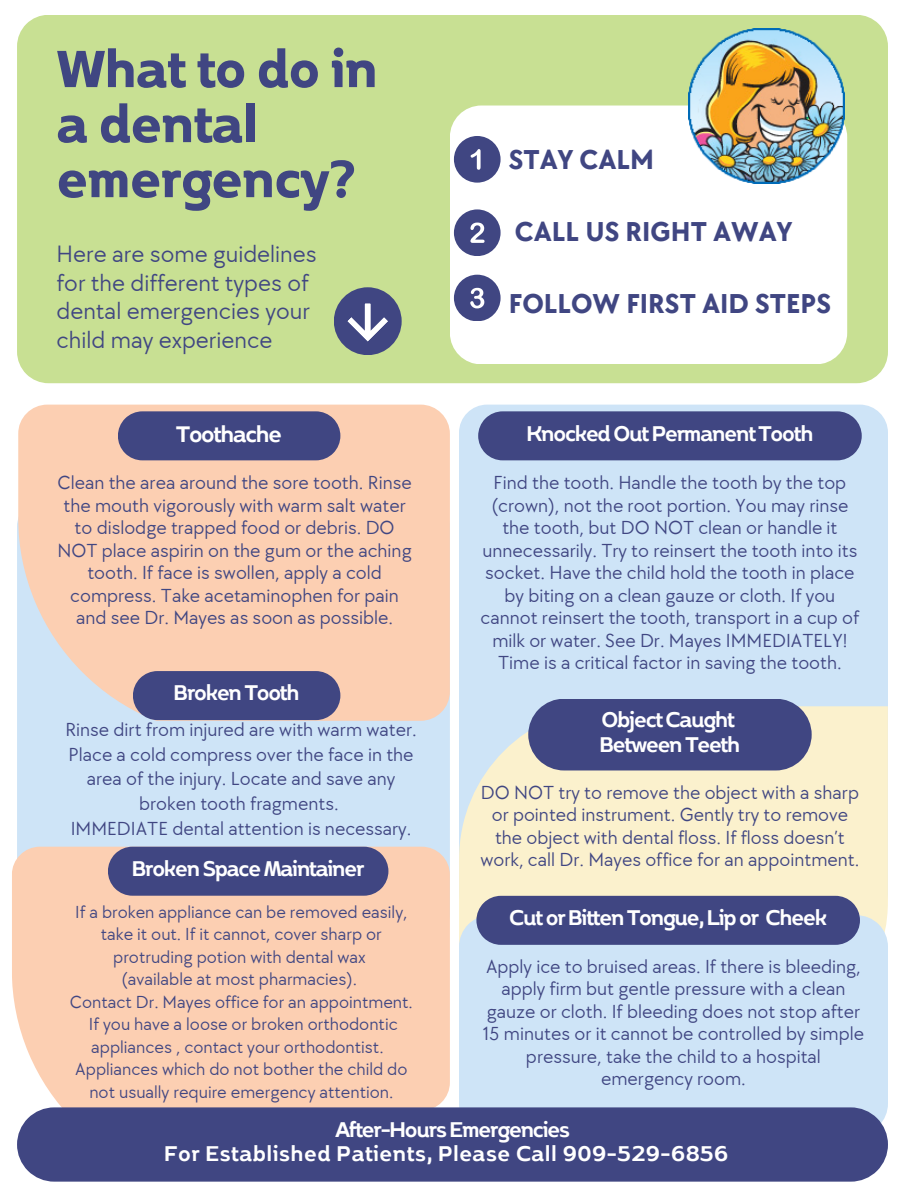
<style>
.page{position:relative;width:918px;height:1188px;background:#fff}
.page>*{position:absolute;margin:0;border:0;box-sizing:border-box;transform-origin:0 0}
.t1{font:700 62.1px/55.1px "Boriboon";letter-spacing:-.015em;color:#404682}
.t2{font:700 28.2px "TT Chocolates";color:#404682}
.t3{font:600 26.85px "Boriboon";letter-spacing:-.045em;color:#fff}
.t4{font:600 25.35px "Boriboon";letter-spacing:-.045em;color:#fff}
.t5{font:600 25.35px/24.8px "Boriboon";letter-spacing:.02em;color:#fff;text-align:center}
.t6{font:24.45px/28.8px "TT Chocolates";color:#404682}
.t7{font:19.5px/22.5px "TT Chocolates";color:#404682;text-align:center}
.t8{font:18px/22.5px "TT Chocolates";color:#404682;text-align:center}
</style>
<div class="page">
<div style="left:17px;top:15px;width:871px;height:368px;background:#c8e093"></div>
<div style="left:450px;top:106px;width:397px;height:258px;background:#fff;border-radius:31px"></div>
<div style="left:459px;top:405px;width:429px;height:515px;background:#cee4f7;border-radius:28px"></div>
<svg style="left:459px;top:706px;width:429px;height:209px;background:#f7efcf"></svg>
<div style="left:17px;top:520px;width:433px;height:425px;background:#cee4f7"></div>
<svg style="left:18px;top:405px;width:432px;height:316px;background:#f8d0b6"></svg>
<div style="left:459px;top:915px;width:429px;height:192px;background:#cee4f7"></div>
<div style="left:476px;top:896px;width:384px;height:49px;background:#404682"></div>
<div style="left:334px;top:287px;width:68px;height:68px;background:#404682;border-radius:50%"></div>
<svg style="left:347px;top:303px;width:41px;height:39px"></svg>
<svg style="left:133px;top:671px;width:207px;height:49px;background:#484d85"></svg>
<div style="left:528px;top:699px;width:284px;height:71px;background:#404682"></div>
<div style="left:118px;top:411px;width:222px;height:49px;background:#404682"></div>
<div style="left:454px;top:136px;width:46px;height:46px;background:#404682;border-radius:50%"></div>
<svg style="left:471px;top:149px;width:10px;height:21px"></svg>
<div style="left:454px;top:209px;width:46px;height:47px;background:#404682;border-radius:50%"></div>
<svg style="left:470px;top:223px;width:15px;height:20px"></svg>
<div style="left:454px;top:275px;width:46px;height:46px;background:#404682;border-radius:50%"></div>
<svg style="left:470px;top:288px;width:14px;height:20px"></svg>
<div style="left:12px;top:847px;width:437px;height:260px;background:#fccfb2"></div>
<div style="left:108px;top:847px;width:280px;height:49px;background:#404682"></div>
<div style="left:17px;top:1107px;width:871px;height:75px;background:#404682"></div>
<div style="left:478px;top:411px;width:384px;height:49px;background:#404682"></div>
<img style="left:689px;top:28px;width:155px;height:155px">
<p class="t1" style="left:57px;top:38px;width:323px">What to do in a dental emergency?</p>
<h3 class="t6" style="left:57px;top:240px;width:262px">Here are some guidelines for the different types of dental emergencies your child may experience</h3>
<p class="t3" style="left:176px;top:417px;width:107px">Toothache</p>
<p class="t7" style="left:57px;top:472px;width:356px">Clean the area around the sore tooth. Rinse the mouth vigorously with warm salt water to dislodge trapped food or debris. DO NOT place aspirin on the gum or the aching tooth. If face is swollen, apply a cold compress. Take acetaminophen for pain and see Dr. Mayes as soon as possible.</p>
<h4 class="t4" style="left:174px;top:677px;width:128px">BrokenTooth</h4>
<h3 class="t2" style="left:509px;top:143px;width:147px">STAY CALM</h3>
<p class="t2" style="left:515px;top:215px;width:279px">CALL US RIGHT AWAY</p>
<p class="t2" style="left:509px;top:287px;width:324px">FOLLOW FIRST AID STEPS</p>
<h3 class="t4" style="left:526px;top:417px;width:289px">KnockedOutPermanentTooth</h3>
<p class="t7" style="left:481px;top:472px;width:380px">Find the tooth. Handle the tooth by the top (crown), not the root portion. You may rinse the tooth, but DO NOT clean or handle it unnecessarily. Try to reinsert the tooth into its socket. Have the child hold the tooth in place by biting on a clean gauze or cloth. If you cannot reinsert the tooth, transport in a cup of milk or water. See Dr. Mayes IMMEDIATELY!<br>Time is a critical factor in saving the tooth.</p>
<p class="t4" style="left:601px;top:703px;width:135px">ObjectCaught</p>
<p class="t4" style="left:600px;top:728px;width:142px">BetweenTeeth</p>
<p class="t7" style="left:65px;top:718px;width:353px;line-height:24.8px">Rinse dirt from injured are with warm water.<br>Place a cold compress over the face in the area of the injury. Locate and save any broken tooth fragments.</p>
<h3 class="t7" style="left:71px;top:818px;width:342px">IMMEDIATE dental attention is necessary.</h3>
<h3 class="t7" style="left:480px;top:782px;width:380px">DO NOT try to remove the object with a sharp or pointed instrument. Gently try to remove the object with dental floss. If floss doesn’t work, call Dr. Mayes office for an appointment.</h3>
<p class="t4" style="left:132px;top:852px;width:234px">BrokenSpaceMaintainer</p>
<h2 class="t8" style="left:75px;top:901px;width:334px">If a broken appliance can be removed easily, take it out. If it cannot, cover sharp or protruding potion with dental wax</h2>
<h2 class="t8" style="left:122px;top:969px;width:237px">(available at most pharmacies).</h2>
<h2 class="t8" style="left:70px;top:991px;width:345px">Contact Dr. Mayes office for an appointment.</h2>
<p class="t8" style="left:89px;top:1014px;width:310px;text-align:left">If you have a loose or broken orthodontic appliances , contact your orthodontist.</p>
<h3 class="t8" style="left:75px;top:1059px;width:334px">Appliances which do not bother the child do not usually require emergency attention.</h3>
<p class="t5" style="left:164px;top:1115px;width:566px">After-HoursEmergencies<br>For Established Patients, Please Call 909-529-6856</p>
<p class="t4" style="left:509px;top:901px;width:319px">CutorBittenTongue,Lipor Cheek</p>
<p class="t7" style="left:483px;top:956px;width:383px">Apply ice to bruised areas. If there is bleeding, apply firm but gentle pressure with a clean gauze or cloth. If bleeding does not stop after 15 minutes or it cannot be controlled by simple pressure, take the child to a hospital emergency room.</p>
</div>
